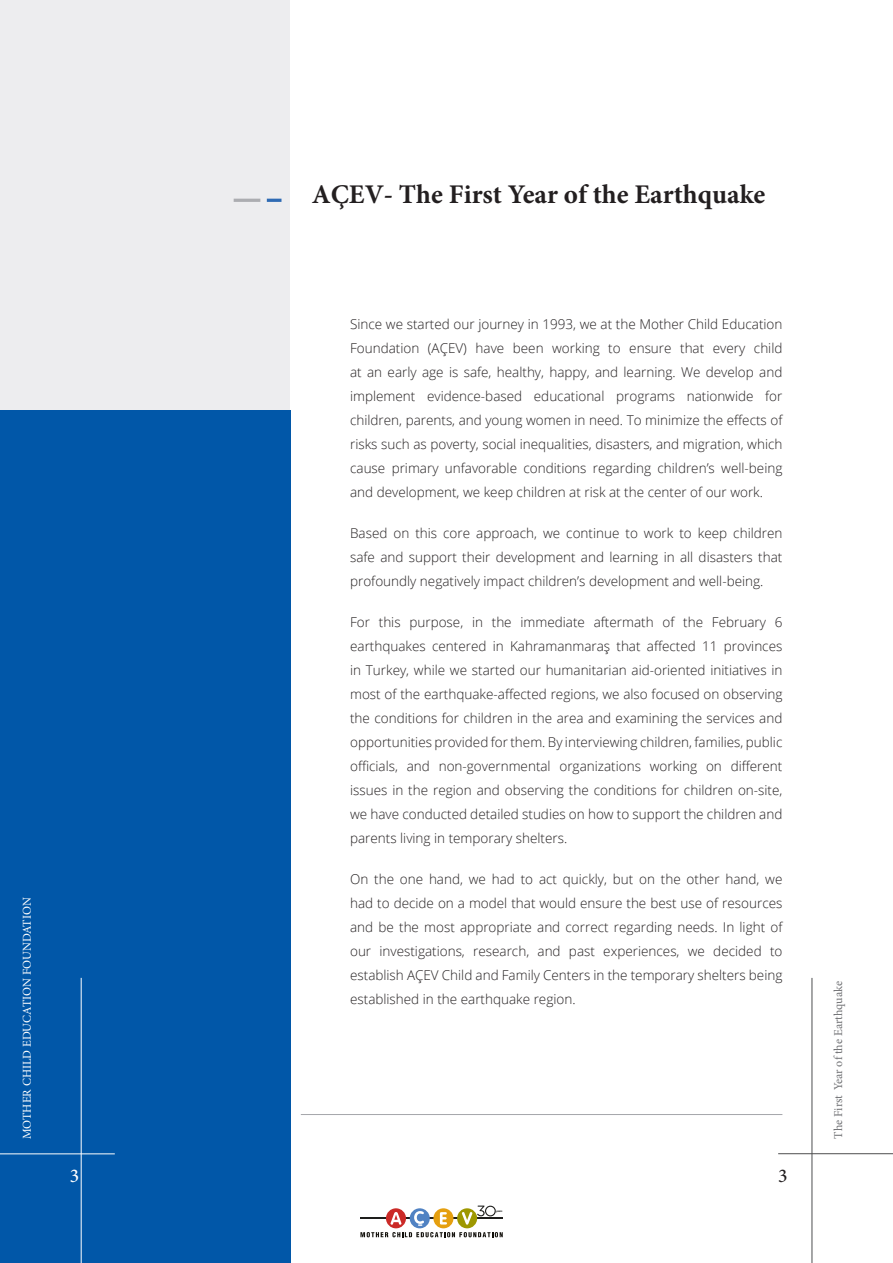
<style>
.page{position:relative;width:893px;height:1263px;background:#fff}
.page>*{position:absolute;margin:0;border:0;box-sizing:border-box;transform-origin:0 0}
.t1{font:700 27px "Minion Pro";color:#231f20}
.t2{font:500 19.5px "Minion Pro";color:#231f20}
.t3{font:500 19.5px "Minion Pro";color:#fff}
.t4{font:300 13.5px/24px "Open Sans";color:#231f20;text-align:justify}
.t5{font:12px "Minion Pro";color:#fff}
.t6{font:12px "Minion Pro";color:#6f7073}
.t7{font:700 2.7px "Gotham Rounded";letter-spacing:-.055em;color:#1d1d1b}
</style>
<div class="page">
<div style="left:0;top:0;width:290px;height:410px;background:#ededef"></div>
<div style="left:0;top:410px;width:290px;height:853px;background:#0157a8"></div>
<hr style="left:234px;top:199px;width:26px;height:3px;background:#acadb1">
<hr style="left:267px;top:199px;width:14px;height:3px;background:#2f6bb4">
<hr style="left:301px;top:1114px;width:481px;height:1px;background:#a5a6aa">
<hr style="left:812px;top:978px;width:1px;height:285px;background:#4e4f50">
<hr style="left:778px;top:1153px;width:115px;height:1px;background:#4e4f50">
<hr style="left:360px;top:1218px;width:143px;height:1px;background:#1e1e1c">
<div style="left:410px;top:1208px;width:20px;height:20px;background:#5082c3;border-radius:50%"></div>
<svg style="left:433px;top:1208px;width:20px;height:20px"></svg>
<div style="left:457px;top:1208px;width:20px;height:20px;background:#9e9800;border-radius:50%"></div>
<div style="left:386px;top:1208px;width:20px;height:20px;background:#cb2a27;border-radius:50%"></div>
<svg style="left:390px;top:1212px;width:11px;height:13px"></svg>
<svg style="left:440px;top:1212px;width:7px;height:12px"></svg>
<svg style="left:414px;top:1211px;width:10px;height:15px"></svg>
<svg style="left:360px;top:1232px;width:143px;height:5px"></svg>
<svg style="left:462px;top:1205px;width:34px;height:20px"></svg>
<hr style="left:81px;top:978px;width:1px;height:285px;background:#fff">
<hr style="left:0;top:1153px;width:115px;height:1px;background:#fff">
<p class="t5" style="left:19px;top:1139px;width:243px;rotate:-90deg">MOTHER CHILD EDUCATION FOUNDATION</p>
<p class="t3" style="left:70px;top:1163px;width:11px">3</p>
<p class="t1" style="left:312px;top:176px;width:455px">AÇEV- The First Year of the Earthquake</p>
<p class="t4" style="left:350px;top:312px;width:434px">Since we started our journey in 1993, we at the Mother Child Education Foundation (AÇEV) have been working to ensure that every child at an early age is safe, healthy, happy, and learning. We develop and implement evidence-based educational programs nationwide for children, parents, and young women in need. To minimize the effects of risks such as poverty, social inequalities, disasters, and migration, which cause primary unfavorable conditions regarding children’s well-being and development, we keep children at risk at the center of our work.</p>
<p class="t4" style="left:350px;top:521px;width:434px">Based on this core approach, we continue to work to keep children safe and support their development and learning in all disasters that profoundly negatively impact children’s development and well-being.</p>
<p class="t4" style="left:350px;top:610px;width:434px">For this purpose, in the immediate aftermath of the February 6 earthquakes centered in Kahramanmaraş that affected 11 provinces in Turkey, while we started our humanitarian aid-oriented initiatives in most of the earthquake-affected regions, we also focused on observing the conditions for children in the area and examining the services and opportunities provided for them. By interviewing children, families, public officials, and non-governmental organizations working on different issues in the region and observing the conditions for children on-site, we have conducted detailed studies on how to support the children and parents living in temporary shelters.</p>
<p class="t4" style="left:350px;top:867px;width:434px">On the one hand, we had to act quickly, but on the other hand, we had to decide on a model that would ensure the best use of resources and be the most appropriate and correct regarding needs. In light of our investigations, research, and past experiences, we decided to establish AÇEV Child and Family Centers in the temporary shelters being established in the earthquake region.</p>
<p class="t7" style="left:496px;top:1209px;width:8px">years</p>
<h2 class="t2" style="left:778px;top:1163px;width:11px">3</h2>
<p class="t6" style="left:830px;top:1138px;width:159px;rotate:-90deg">The Firs t Year of the Earthquake</p>
</div>
